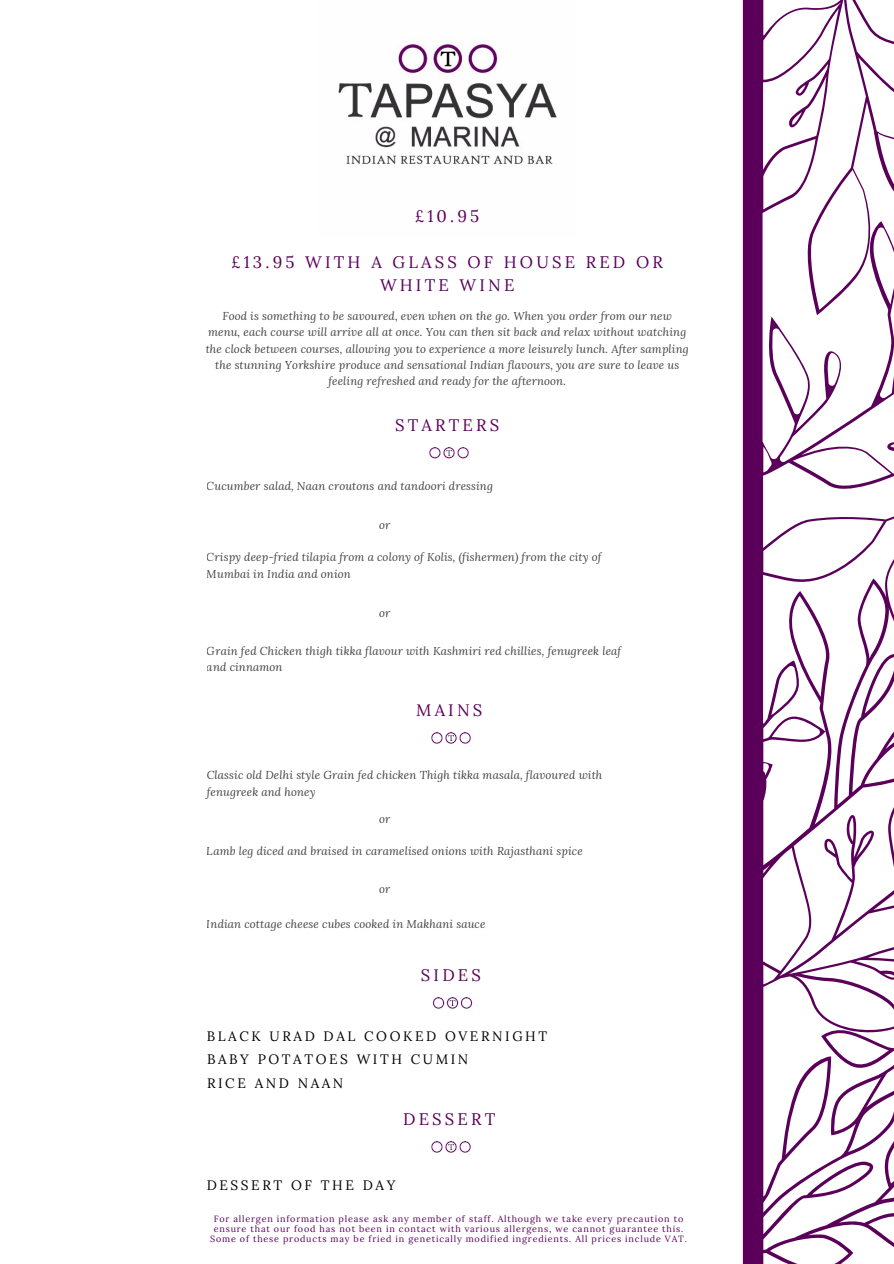
<style>
.page{position:relative;width:894px;height:1264px;background:#fff}
.page>*{position:absolute;margin:0;border:0;box-sizing:border-box;transform-origin:0 0}
.t1{font:16.65px/23px "Lora";letter-spacing:.19em;color:#5a005a;text-align:center}
.t2{font:13.65px/23.4px "Lora";letter-spacing:.19em;color:#000}
.t3{font:italic 11.4px/16.5px "Lora";letter-spacing:.01em;color:#000}
.t4{font:9px/9.9px "Lora";letter-spacing:.09em;color:#5a005a;text-align:center}
</style>
<div class="page">
<svg style="left:742px;top:0;width:151px;height:1263px"></svg>
<img style="left:338px;top:41px;width:219px;height:123px">
<img style="left:429px;top:447px;width:40px;height:12px">
<img style="left:431px;top:732px;width:40px;height:12px">
<img style="left:433px;top:997px;width:40px;height:12px">
<img style="left:431px;top:1141px;width:40px;height:12px">
<h1 class="t1" style="left:415px;top:204px;width:66px">£10.95</h1>
<h1 class="t1" style="left:231px;top:250px;width:433px">£13.95 WITH A GLASS OF HOUSE RED OR<br>WHITE WINE</h1>
<p class="t3" style="left:206px;top:307px;width:484px;text-align:center">Food is something to be savoured, even when on the go. When you order from our new menu, each course will arrive all at once. You can then sit back and relax without watching the clock between courses, allowing you to experience a more leisurely lunch. After sampling the stunning Yorkshire produce and sensational Indian flavours, you are sure to leave us feeling refreshed and ready for the afternoon.</p>
<h1 class="t1" style="left:395px;top:413px;width:106px">STARTERS</h1>
<p class="t3" style="left:207px;top:477px;width:287px">Cucumber salad, Naan croutons and tandoori dressing</p>
<p class="t3" style="left:379px;top:516px;width:13px">or</p>
<p class="t3" style="left:207px;top:548px;width:396px">Crispy deep-fried tilapia from a colony of Kolis, (fishermen) from the city of<br>Mumbai in India and onion</p>
<p class="t3" style="left:379px;top:604px;width:13px">or</p>
<p class="t3" style="left:207px;top:642px;width:416px">Grain fed Chicken thigh tikka flavour with Kashmiri red chillies, fenugreek leaf and cinnamon</p>
<h1 class="t1" style="left:416px;top:698px;width:68px">MAINS</h1>
<p class="t3" style="left:207px;top:766px;width:397px">Classic old Delhi style Grain fed chicken Thigh tikka masala, flavoured with fenugreek and honey</p>
<p class="t3" style="left:379px;top:810px;width:13px">or</p>
<p class="t3" style="left:207px;top:842px;width:377px">Lamb leg diced and braised in caramelised onions with Rajasthani spice</p>
<p class="t3" style="left:379px;top:880px;width:13px">or</p>
<p class="t3" style="left:207px;top:915px;width:280px">Indian cottage cheese cubes cooked in Makhani sauce</p>
<h1 class="t1" style="left:421px;top:963px;width:61px">SIDES</h1>
<p class="t2" style="left:207px;top:1023px;width:342px">BLACK URAD DAL COOKED OVERNIGHT</p>
<p class="t2" style="left:207px;top:1047px;width:263px">BABY POTATOES WITH CUMIN<br>RICE AND NAAN</p>
<h1 class="t1" style="left:403px;top:1107px;width:94px">DESSERT</h1>
<p class="t2" style="left:207px;top:1173px;width:190px">DESSERT OF THE DAY</p>
<p class="t4" style="left:210px;top:1214px;width:478px">For allergen information please ask any member of staff. Although we take every precaution to ensure that our food has not been in contact with various allergens, we cannot guarantee this.<br>Some of these products may be fried in genetically modified ingredients. All prices include VAT.</p>
</div>
